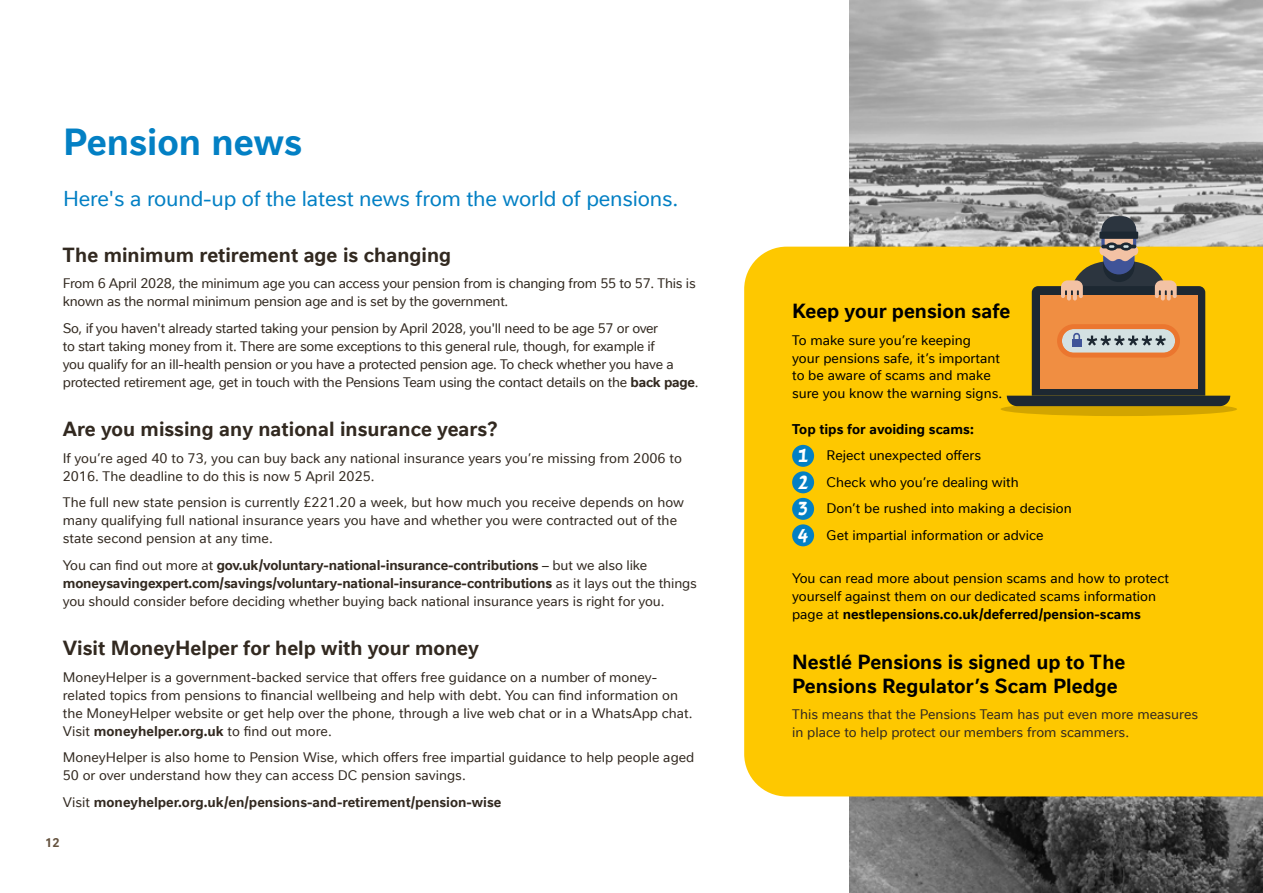
<style>
.page{position:relative;width:1263px;height:893px;background:#fff}
.page>*{position:absolute;margin:0;border:0;box-sizing:border-box;transform-origin:0 0}
.t1{font:700 36px "Nestle Text TF";color:#0380c4}
.t2{font:21px "Nestle Text TF";letter-spacing:-.01em;color:#0380c4}
.t3{font:700 19.5px "Nestle Text TF";color:#322920}
.t4{font:700 19.5px/24px "Nestle Text TF";color:#000}
.t5{font:13.5px/18px "Nestle Text TF";color:#322920}
.t6{font:13.5px/18px "Nestle Text TF";letter-spacing:-.02em;color:#322920}
.t7{font:13.5px/18px "Nestle Text TF";color:#000}
.t8{font:700 13.5px "Nestle Text TF";color:#322920}
.t9{font:700 12px "Nestle Text TF";color:#64523e}
.s1{font-weight:700}
.s2{font-weight:400}
.s3{font-family:"Nestle Brush";font-size:21px;color:#fff}
</style>
<div class="page">
<img style="left:849px;top:0;width:414px;height:893px">
<div style="left:744px;top:247px;width:519px;height:549px;background:#fec800"></div>
<div style="left:792px;top:445px;width:22px;height:22px;background:#0380c4;border-radius:50%"></div>
<div style="left:792px;top:471px;width:22px;height:22px;background:#0380c4;border-radius:50%"></div>
<div style="left:792px;top:498px;width:22px;height:22px;background:#0380c4;border-radius:50%"></div>
<div style="left:792px;top:524px;width:22px;height:22px;background:#0380c4;border-radius:50%"></div>
<svg style="left:1000px;top:402px;width:237px;height:14px;fill:#d2a500"></svg>
<svg style="left:1007px;top:216px;width:223px;height:190px"></svg>
<h1 class="t1" style="left:63px;top:116px;width:241px">Pension news</h1>
<h2 class="t2" style="left:63px;top:184px;width:617px">Here's a round-up of the latest news from the world of pensions.</h2>
<h3 class="t3" style="left:63px;top:240px;width:390px">The minimum retirement age is changing</h3>
<p class="t6" style="left:63px;top:274px;width:634px">From 6 April 2028, the minimum age you can access your pension from is changing from 55 to 57. This is known as the normal minimum pension age and is set by the government.</p>
<p class="t6" style="left:63px;top:318px;width:637px">So, if you haven't already started taking your pension by April 2028, you'll need to be age 57 or over<br>to start taking money from it. There are some exceptions to this general rule, though, for example if<br>you qualify for an ill-health pension or you have a protected pension age. To check whether you have a protected retirement age, get in touch with the Pensions Team using the contact details on the <span class="s1">back page</span>.</p>
<h3 class="t3" style="left:63px;top:415px;width:436px">Are you missing any national insurance years?</h3>
<p class="t5" style="left:63px;top:448px;width:620px">If you’re aged 40 to 73, you can buy back any national insurance years you’re missing from 2006 to<br>2016. The deadline to do this is now 5 April 2025.</p>
<p class="t5" style="left:63px;top:493px;width:623px">The full new state pension is currently £221.20 a week, but how much you receive depends on how many qualifying full national insurance years you have and whether you were contracted out of the state second pension at any time.</p>
<p class="t5" style="left:63px;top:555px;width:636px">You can find out more at <span class="s1">gov.uk/voluntary-national-insurance-contributions</span> – but we also like <span class="s1">moneysavingexpert.com/savings/voluntary-national-insurance-contributions</span> as it lays out the things you should consider before deciding whether buying back national insurance years is right for you.</p>
<h3 class="t3" style="left:63px;top:634px;width:418px">Visit MoneyHelper for help with your money</h3>
<p class="t5" style="left:63px;top:667px;width:631px">MoneyHelper is a government-backed service that offers free guidance on a number of money&shy;related topics from pensions to financial wellbeing and help with debt. You can find information on the MoneyHelper website or get help over the phone, through a live web chat or in a WhatsApp chat.<br>Visit <span class="s1">moneyhelper.org.uk</span> to find out more.</p>
<p class="t5" style="left:63px;top:748px;width:633px">MoneyHelper is also home to Pension Wise, which offers free impartial guidance to help people aged<br>50 or over understand how they can access DC pension savings.</p>
<p class="t8" style="left:63px;top:792px;width:440px"><span class="s2">Visit</span> moneyhelper.org.uk/en/pensions-and-retirement/pension-wise</p>
<p class="t9" style="left:45px;top:834px;width:16px">12</p>
<h3 class="t4" style="left:792px;top:298px;width:220px">Keep your pension safe</h3>
<p class="t7" style="left:792px;top:330px;width:212px">To make sure you’re keeping<br>your pensions safe, it’s important to be aware of scams and make sure you know the warning signs.</p>
<p class="t7" style="left:798px;top:415px;width:275px;line-height:26.5px;text-indent:-6px"><span class="s1">Top tips for avoiding scams:<br></span><span class="s3">1</span> Reject unexpected offers<br><span class="s3">2</span> Check who you’re dealing with<br><span class="s3">3</span> Don’t be rushed into making a decision<br><span class="s3">4</span> Get impartial information or advice</p>
<p class="t7" style="left:792px;top:568px;width:378px">You can read more about pension scams and how to protect yourself against them on our dedicated scams information page at <span class="s1">nestlepensions.co.uk/deferred/pension-scams</span></p>
<h3 class="t4" style="left:792px;top:648px;width:335px">Nestlé Pensions is signed up to The<br>Pensions Regulator’s Scam Pledge</h3>
<p class="t5" style="left:792px;top:704px;width:408px">This means that the Pensions Team has put even more measures in place to help protect our members from scammers.</p>
</div>
